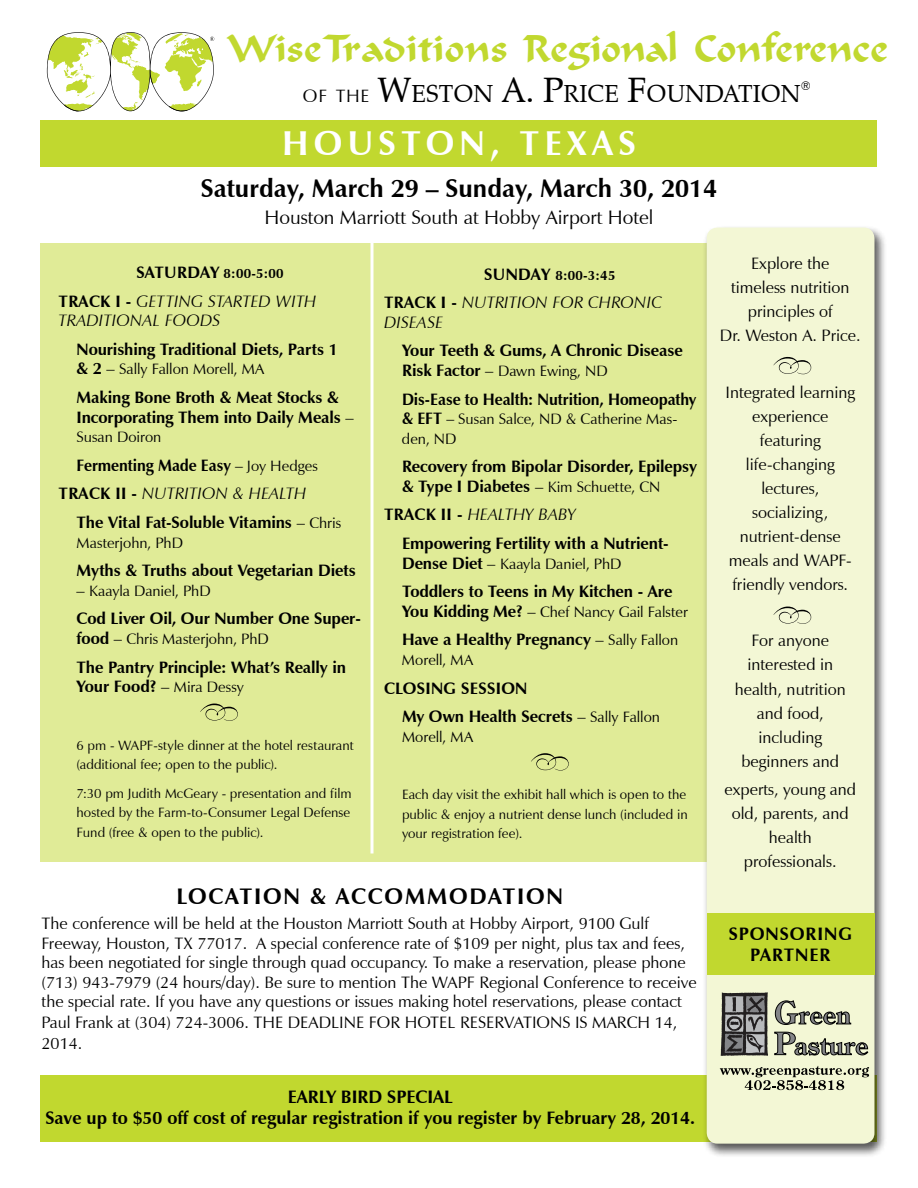
<style>
.page{position:relative;width:918px;height:1188px;background:#fff}
.page>*{position:absolute;margin:0;border:0;box-sizing:border-box;transform-origin:0 0}
.t1{font:37.5px "Merlin Plain";color:#c1d82f}
.t2{font:700 34.5px "Zapf Humanist 601 BT";letter-spacing:.15em;color:#fff}
.t3{font:700 25.5px "Zapf Humanist 601 BT";color:#000}
.t4{font:24.15px "Zapf Calligraphic 801 BT";color:#000}
.t5{font:700 22.5px "Zapf Humanist 601 BT";letter-spacing:.08em;color:#000}
.t6{font:19.5px "Zapf Humanist 601 BT";color:#000}
.t7{font:700 18px/21px "Zapf Humanist 601 BT";color:#000;text-align:center}
.t8{font:700 18px/21.6px "Zapf Humanist 601 BT";letter-spacing:.05em;color:#000}
.t9{font:16.5px/24px "Zapf Humanist 601 BT";color:#000;text-align:center}
.t10{font:700 16.5px/19.5px "Zapf Humanist 601 BT";letter-spacing:-.005em;color:#000}
.t11{font:italic 16.5px/19.5px "Zapf Humanist 601 BT";letter-spacing:.02em;color:#000}
.t12{font:700 16.5px "Zapf Humanist 601 BT";letter-spacing:-.005em;color:#000;scale:.95 1}
.t13{font:15px/19.5px "Zapf Humanist 601 BT";letter-spacing:-.005em;color:#000}
.t14{font:13.5px/19.5px "Zapf Humanist 601 BT";letter-spacing:.005em;color:#000;text-align:justify}
.t15{font:700 13.5px "Zapf Humanist 601 BT";letter-spacing:.02em;color:#000}
.t16{font:12px "Zapf Humanist 601 BT";color:#000}
.s1{font-family:"Zapf Humanist 601 BT";font-size:17.85px}
.s2{font-size:34.5px}
.s3{font-size:16.5px}
.s4{font-weight:700;font-style:normal}
.s5{font-weight:700;font-size:16.5px}
.s6{font-weight:400}
.s7{font-weight:400;font-size:15px}
.s8{font-weight:400;font-style:italic}
</style>
<div class="page">
<div style="left:40px;top:244px;width:820px;height:618px;background:#e0eb97"></div>
<div style="left:40px;top:120px;width:838px;height:47px;background:#c1d82f"></div>
<div style="left:40px;top:1075px;width:838px;height:67px;background:#c1d82f"></div>
<svg style="left:200px;top:704px;width:38px;height:17px"></svg>
<svg style="left:531px;top:753px;width:38px;height:18px"></svg>
<svg style="left:47px;top:32px;width:167px;height:80px"></svg>
<div style="left:703px;top:226px;width:184px;height:932px;background:#000;opacity:.65"></div>
<div style="left:707px;top:228px;width:167px;height:916px;background:#f3f7d5;border-radius:11px"></div>
<div style="left:707px;top:914px;width:167px;height:61px;background:#c1d82f"></div>
<svg style="left:721px;top:992px;width:47px;height:64px;background:#696868"></svg>
<svg style="left:775px;top:1000px;width:76px;height:25px"></svg>
<svg style="left:774px;top:1032px;width:95px;height:24px"></svg>
<svg style="left:720px;top:1066px;width:149px;height:24px"></svg>
<svg style="left:773px;top:357px;width:38px;height:17px"></svg>
<svg style="left:773px;top:607px;width:38px;height:17px"></svg>
<svg style="left:370px;top:243px;width:4px;height:611px;background:#f6f9e4"></svg>
<h1 class="t1" style="left:227px;top:26px;width:663px">WiseTraditions Regional Conference</h1>
<h3 class="t4" style="left:303px;top:79px;width:499px"><span class="s1">of the</span> <span class="s2">W</span>ESTON <span class="s2">A. P</span>RICE <span class="s2">F</span>OUNDATION</h3>
<p class="t16" style="left:801px;top:78px;width:11px">®</p>
<h2 class="t2" style="left:282px;top:122px;width:355px">HOusto n, Texas</h2>
<h3 class="t3" style="left:201px;top:173px;width:518px">Saturday, March 29 – Sunday, March 30, 2014</h3>
<p class="t6" style="left:264px;top:206px;width:391px">Houston Marriott South at Hobby Airport Hotel</p>
<p class="t15" style="left:136px;top:265px;width:149px"><span class="s3">Saturday</span> 8:00-5:00</p>
<p class="t11" style="left:58px;top:291px;width:259px"><span class="s4">Track I -</span> GETTING STARTED WITH<br>TRADITIONAL FOODS</p>
<p class="t10" style="left:77px;top:339px;width:263px">Nourishing Traditional Diets, Parts 1</p>
<p class="t13" style="left:77px;top:359px;width:190px"><span class="s5">&amp; 2</span> <span class="s3">–</span> Sally Fallon Morell, MA</p>
<p class="t10" style="left:76px;top:388px;width:279px">Making Bone Broth &amp; Meat Stocks &amp;<br>Incorporating Them into Daily Meals <span class="s6">–</span></p>
<p class="t13" style="left:76px;top:427px;width:86px">Susan Doiron</p>
<p class="t12" style="left:76px;top:455px;width:255px">Fermenting Made Easy <span class="s6">–</span> <span class="s7">Joy Hedges</span></p>
<p class="t11" style="left:58px;top:484px;width:249px"><span class="s4">Track II -</span> NUTRITION &amp; HEALTH</p>
<p class="t10" style="left:77px;top:513px;width:266px">The Vital Fat-Soluble Vitamins <span class="s6">–</span> <span class="s7">Chris</span></p>
<p class="t13" style="left:77px;top:533px;width:108px">Masterjohn, PhD</p>
<p class="t10" style="left:77px;top:561px;width:281px">Myths &amp; Truths about Vegetarian Diets</p>
<p class="t13" style="left:76px;top:581px;width:136px"><span class="s3">–</span> Kaayla Daniel, PhD</p>
<p class="t10" style="left:77px;top:609px;width:286px">Cod Liver Oil, Our Number One Super-</p>
<p class="t13" style="left:77px;top:629px;width:194px"><span class="s5">food</span> <span class="s3">–</span> Chris Masterjohn, PhD</p>
<p class="t10" style="left:76px;top:657px;width:271px">The Pantry Principle: What’s Really in<br>Your Food? <span class="s6">–</span> <span class="s7">Mira Dessy</span></p>
<p class="t9" style="left:720px;top:251px;width:142px">Explore the<br>timeless nutrition principles of<br>Dr. Weston A. Price.</p>
<p class="t15" style="left:484px;top:267px;width:133px"><span class="s3">Sunday</span> 8:00-3:45</p>
<p class="t11" style="left:384px;top:293px;width:279px"><span class="s4">Track I -</span> NUTRITION FOR CHRONIC<br>DISEASE</p>
<p class="t10" style="left:402px;top:341px;width:283px">Your Teeth &amp; Gums, A Chronic Disease</p>
<p class="t13" style="left:402px;top:361px;width:207px"><span class="s5">Risk Factor</span> <span class="s3">–</span> Dawn Ewing, ND</p>
<p class="t12" style="left:402px;top:389px;width:311px">Dis-Ease to Health: Nutrition, Homeopathy</p>
<p class="t13" style="left:402px;top:409px;width:277px"><span class="s5">&amp; EFT</span> <span class="s3">–</span> Susan Salce, ND &amp; Catherine Mas&shy;den, ND</p>
<p class="t10" style="left:402px;top:457px;width:297px">Recovery from Bipolar Disorder, Epilepsy &amp; Type I Diabetes <span class="s6">–</span> <span class="s7">Kim Schuette, CN</span></p>
<p class="t10" style="left:402px;top:500px;width:268px;line-height:28.7px;text-indent:-18px">Track II - <span class="s8">HEALTHY BABY<br></span>Empowering Fertility with a Nutrient-</p>
<p class="t13" style="left:402px;top:554px;width:221px"><span class="s5">Dense Diet</span> <span class="s3">–</span> Kaayla Daniel, PhD</p>
<p class="t10" style="left:402px;top:582px;width:272px">Toddlers to Teens in My Kitchen - Are</p>
<p class="t13" style="left:402px;top:602px;width:288px"><span class="s5">You Kidding Me?</span> <span class="s3">–</span> Chef Nancy Gail Falster</p>
<p class="t10" style="left:402px;top:630px;width:278px">Have a Healthy Pregnancy <span class="s6">–</span> <span class="s7">Sally Fallon</span></p>
<p class="t13" style="left:402px;top:650px;width:73px">Morell, MA</p>
<p class="t10" style="left:384px;top:678px;width:12px">Clo</p>
<p class="t9" style="left:725px;top:380px;width:131px">Integrated learning experience featuring life-changing lectures, socializing, nutrient-dense meals and WAPF&shy;friendly vendors.</p>
<p class="t9" style="left:735px;top:629px;width:113px">For anyone interested in health, nutrition and food, including beginners and</p>
<p class="t9" style="left:724px;top:777px;width:133px">experts, young and old, parents, and health professionals.</p>
<p class="t10" style="left:402px;top:674px;width:260px;line-height:28.7px;text-indent:15px">sing session<br>My Own Health Secrets <span class="s6">–</span> <span class="s7">Sally Fallon</span></p>
<p class="t13" style="left:402px;top:727px;width:73px">Morell, MA</p>
<p class="t14" style="left:77px;top:735px;width:279px">6 pm - WAPF-style dinner at the hotel restaurant (additional fee; open to the public).</p>
<p class="t14" style="left:77px;top:783px;width:277px">7:30 pm Judith McGeary - presentation and film hosted by the Farm-to-Consumer Legal Defense Fund (free &amp; open to the public).</p>
<p class="t14" style="left:402px;top:785px;width:287px">Each day visit the exhibit hall which is open to the public &amp; enjoy a nutrient dense lunch (included in your registration fee).</p>
<h3 class="t5" style="left:176px;top:883px;width:230px">Locatio n &amp; accommo</h3>
<h3 class="t5" style="left:469px;top:883px;width:95px">datio n</h3>
<p class="t9" style="left:42px;top:914px;width:657px;line-height:19.5px;text-align:left">The conference will be held at the Houston Marriott South at Hobby Airport, 9100 Gulf Freeway, Houston, TX 77017. A special conference rate of $109 per night, plus tax and fees, has been negotiated for single through quad occupancy. To make a reservation, please phone (713) 943-7979 (24 hours/day). Be sure to mention The WAPF Regional Conference to receive the special rate. If you have any questions or issues making hotel reservations, please contact</p>
<p class="t9" style="left:42px;top:1012px;width:637px;line-height:21px;text-align:left">Paul Frank at (304) 724-3006. THE DEADLINE FOR HOTEL RESERVATIONS IS MARCH 14,<br>2014.</p>
<p class="t7" style="left:45px;top:1087px;width:651px">EARLY BIRD SPECIAL<br>Save up to $50 off cost of regular registration if you register by February 28, 2014.</p>
<p class="t7" style="left:729px;top:923px;width:13px">Spo</p>
<p class="t8" style="left:750px;top:923px;width:99px;text-indent:15px">nsoring<br>Partner</p>
</div>
